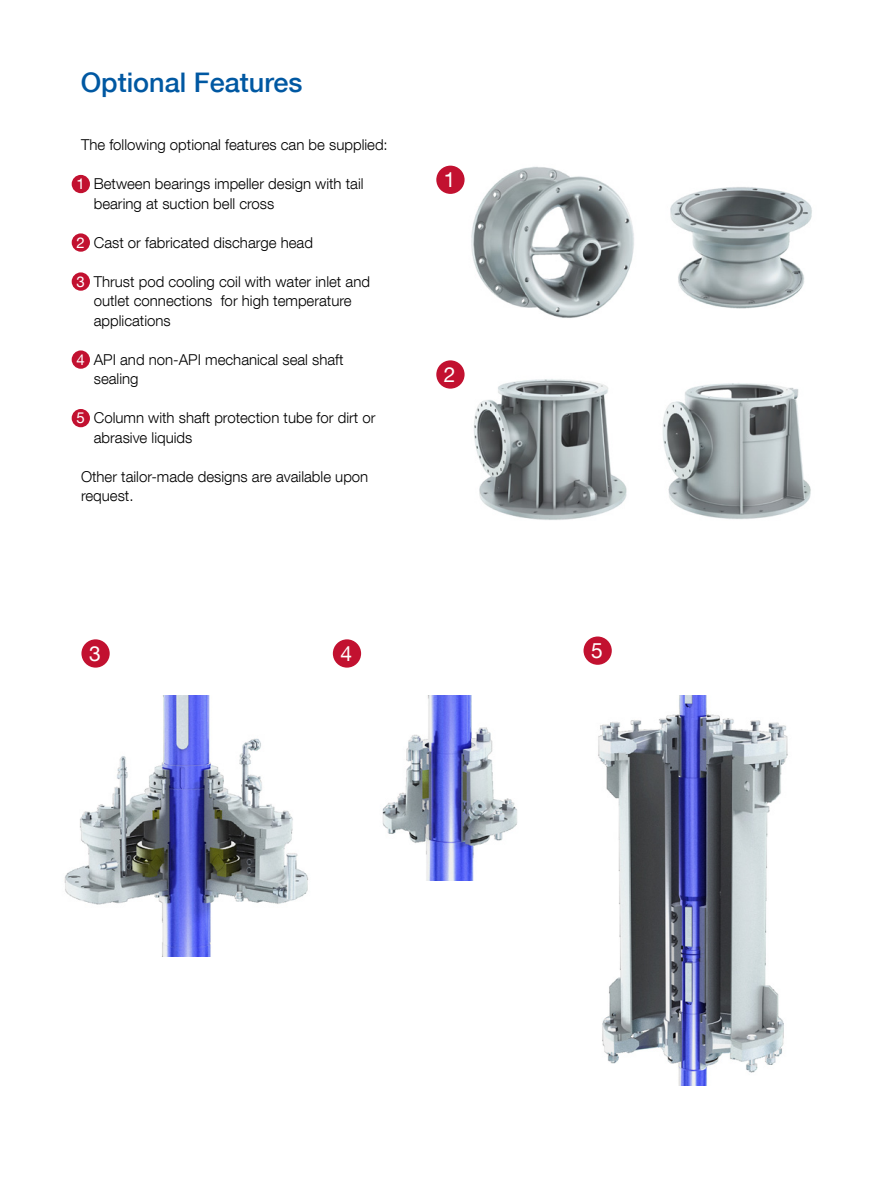
<style>
.page{position:relative;width:893px;height:1191px;background:#fff}
.page>*{position:absolute;margin:0;border:0;box-sizing:border-box;transform-origin:0 0}
.t1{font:500 27px "Helvetica Neue LT Com";color:#0058a2}
.t2{font:21px "Helvetica Neue LT Com";color:#fff}
.Body_text{font:300 15px/19.5px "Helvetica Neue LT Com";color:#000}
.t3{font:15px "Helvetica Neue LT Com";color:#fff}
.s1{font-weight:500}
</style>
<div class="page">
<img style="left:64px;top:696px;width:244px;height:260px">
<img style="left:662px;top:383px;width:149px;height:136px">
<img style="left:474px;top:379px;width:153px;height:141px">
<img style="left:598px;top:696px;width:190px;height:389px">
<img style="left:459px;top:166px;width:175px;height:152px">
<img style="left:670px;top:187px;width:142px;height:122px">
<img style="left:382px;top:696px;width:136px;height:184px">
<div style="left:72px;top:175px;width:18px;height:18px;background:#c21130;border-radius:50%"></div>
<div style="left:72px;top:233px;width:18px;height:19px;background:#c21130;border-radius:50%"></div>
<div style="left:72px;top:272px;width:18px;height:19px;background:#c21130;border-radius:50%"></div>
<div style="left:72px;top:350px;width:18px;height:19px;background:#c21130;border-radius:50%"></div>
<div style="left:72px;top:409px;width:18px;height:18px;background:#c21130;border-radius:50%"></div>
<div style="left:81px;top:639px;width:29px;height:28px;background:#c21130;border-radius:50%"></div>
<div style="left:436px;top:166px;width:29px;height:28px;background:#c21130;border-radius:50%"></div>
<div style="left:333px;top:639px;width:28px;height:28px;background:#c21130;border-radius:50%"></div>
<div style="left:583px;top:636px;width:29px;height:29px;background:#c21130;border-radius:50%"></div>
<div style="left:436px;top:360px;width:29px;height:28px;background:#c21130;border-radius:50%"></div>
<p class="t1" style="left:81px;top:66px;width:223px">Optional Features</p>
<p class="Body_text" style="left:81px;top:135px;width:308px">The following optional features can be supplied:</p>
<p class="Body_text" style="left:94px;top:174px;width:271px;text-indent:-13px"><span class="s1">•</span> Between bearings impeller design with tail bearing at suction bell cross</p>
<p class="Body_text" style="left:81px;top:232px;width:233px"><span class="s1">•</span> Cast or fabricated discharge head</p>
<p class="Body_text" style="left:94px;top:271px;width:278px;text-indent:-13px"><span class="s1">•</span> Thrust pod cooling coil with water inlet and outlet connections for high temperature applications</p>
<p class="Body_text" style="left:94px;top:349px;width:251px;text-indent:-13px"><span class="s1">•</span> API and non-API mechanical seal shaft sealing</p>
<p class="Body_text" style="left:94px;top:408px;width:283px;text-indent:-13px"><span class="s1">•</span> Column with shaft protection tube for dirt or abrasive liquids</p>
<p class="Body_text" style="left:81px;top:466px;width:289px">Other tailor-made designs are available upon request.</p>
<p class="t3" style="left:77px;top:175px;width:10px">1</p>
<p class="t3" style="left:77px;top:233px;width:10px">2</p>
<p class="t3" style="left:77px;top:272px;width:10px">3</p>
<p class="t3" style="left:77px;top:350px;width:10px">4</p>
<p class="t3" style="left:77px;top:409px;width:10px">5</p>
<p class="t2" style="left:444px;top:167px;width:13px">1</p>
<p class="t2" style="left:444px;top:361px;width:13px">2</p>
<p class="t2" style="left:89px;top:640px;width:13px">3</p>
<p class="t2" style="left:340px;top:640px;width:13px">4</p>
<p class="t2" style="left:591px;top:637px;width:13px">5</p>
</div>
